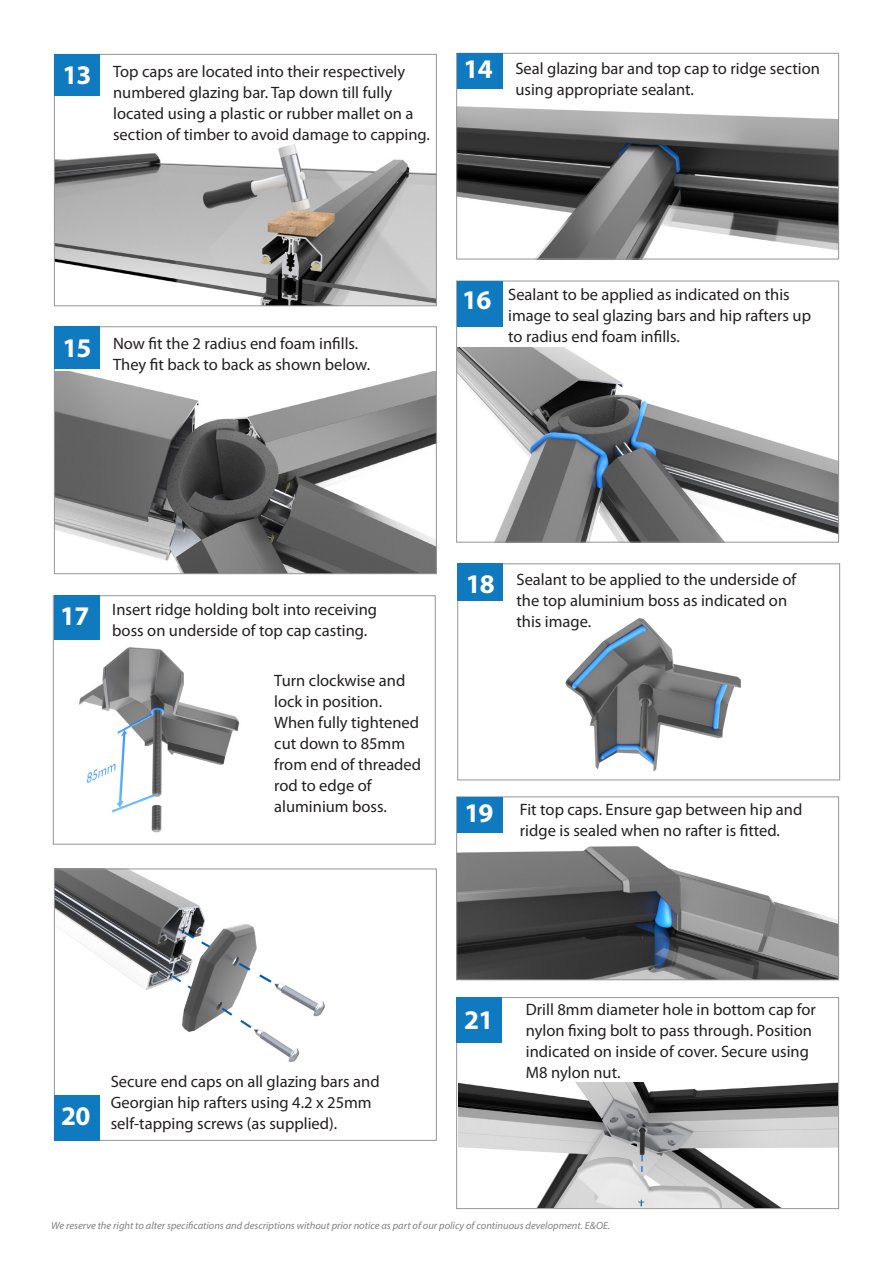
<style>
.page{position:relative;width:893px;height:1263px;background:#fff}
.page>*{position:absolute;margin:0;border:0;box-sizing:border-box;transform-origin:0 0}
.t1{font:700 27px "Myriad Pro";letter-spacing:-.03em;color:#fff}
.t2{font:16.5px/21px "Myriad Pro";color:#231f20}
.Caption_disclaimer{font:italic 10.5px "Myriad Pro";color:#808083}
</style>
<div class="page">
<img style="left:565px;top:618px;width:176px;height:154px">
<div style="left:457px;top:563px;width:383px;height:217px;border:1px solid #939598"></div>
<div style="left:457px;top:563px;width:46px;height:37px;background:#107ac0"></div>
<img style="left:458px;top:347px;width:379px;height:193px">
<div style="left:456px;top:281px;width:383px;height:261px;border:1px solid #939598"></div>
<div style="left:457px;top:281px;width:46px;height:45px;background:#107ac0"></div>
<img style="left:458px;top:846px;width:379px;height:132px">
<div style="left:456px;top:796px;width:383px;height:184px;border:1px solid #939598"></div>
<div style="left:457px;top:797px;width:46px;height:36px;background:#107ac0"></div>
<img style="left:458px;top:106px;width:379px;height:151px">
<div style="left:456px;top:53px;width:383px;height:206px;border:1px solid #939598"></div>
<div style="left:457px;top:54px;width:46px;height:35px;background:#107ac0"></div>
<div style="left:456px;top:997px;width:383px;height:212px;border:1px solid #939598"></div>
<div style="left:456px;top:997px;width:46px;height:46px;background:#107ac0"></div>
<img style="left:56px;top:870px;width:269px;height:192px">
<div style="left:54px;top:868px;width:383px;height:273px;border:1px solid #939598"></div>
<div style="left:54px;top:1095px;width:46px;height:46px;background:#107ac0"></div>
<img style="left:79px;top:647px;width:161px;height:186px">
<div style="left:53px;top:595px;width:383px;height:249px;border:1px solid #939598"></div>
<div style="left:54px;top:595px;width:46px;height:45px;background:#107ac0"></div>
<img style="left:459px;top:1082px;width:379px;height:126px">
<img style="left:56px;top:371px;width:379px;height:201px">
<div style="left:54px;top:326px;width:383px;height:248px;border:1px solid #939598"></div>
<div style="left:54px;top:326px;width:46px;height:43px;background:#107ac0"></div>
<img style="left:56px;top:144px;width:379px;height:160px">
<div style="left:54px;top:54px;width:383px;height:252px;border:1px solid #939598"></div>
<div style="left:54px;top:54px;width:46px;height:41px;background:#107ac0"></div>
<p class="t1" style="left:62px;top:58px;width:31px">13</p>
<p class="t2" style="left:113px;top:60px;width:318px">Top caps are located into their respectively numbered glazing bar. Tap down till fully located using a plastic or rubber mallet on a section of timber to avoid damage to capping.</p>
<p class="t1" style="left:464px;top:51px;width:31px">14</p>
<p class="t2" style="left:515px;top:58px;width:306px">Seal glazing bar and top cap to ridge section using appropriate sealant.</p>
<p class="t1" style="left:62px;top:330px;width:31px">15</p>
<p class="t2" style="left:113px;top:333px;width:247px">Now fit the 2 radius end foam infills.</p>
<p class="t2" style="left:113px;top:354px;width:259px">They fit back to back as shown below.</p>
<p class="t1" style="left:462px;top:283px;width:31px">16</p>
<p class="t2" style="left:508px;top:284px;width:304px">Sealant to be applied as indicated on this image to seal glazing bars and hip rafters up to radius end foam infills.</p>
<p class="t1" style="left:60px;top:598px;width:31px">17</p>
<p class="t2" style="left:112px;top:599px;width:266px">Insert ridge holding bolt into receiving</p>
<p class="t2" style="left:112px;top:620px;width:257px">boss on underside of top cap casting.</p>
<p class="t2" style="left:274px;top:670px;width:148px">Turn clockwise and lock in position.<br>When fully tightened cut down to 85mm from end of threaded rod to edge of aluminium boss.</p>
<p class="t1" style="left:466px;top:566px;width:31px">18</p>
<p class="t2" style="left:516px;top:569px;width:281px">Sealant to be applied to the underside of the top aluminium boss as indicated on</p>
<p class="t2" style="left:516px;top:611px;width:76px">this image.</p>
<p class="t1" style="left:464px;top:796px;width:31px">19</p>
<p class="t2" style="left:520px;top:799px;width:284px">Fit top caps. Ensure gap between hip and ridge is sealed when no rafter is fitted.</p>
<p class="t1" style="left:61px;top:1099px;width:31px">20</p>
<p class="t2" style="left:111px;top:1071px;width:270px">Secure end caps on all glazing bars and<br>Georgian hip rafters using 4.2 x 25mm self-tapping screws (as supplied).</p>
<p class="t1" style="left:464px;top:1002px;width:31px">21</p>
<p class="t2" style="left:526px;top:998px;width:292px">Drill 8mm diameter hole in bottom cap for nylon fixing bolt to pass through. Position indicated on inside of cover. Secure using M8 nylon nut.</p>
<p class="Caption_disclaimer" style="left:51px;top:1219px;width:561px">We reserve the right to alter specifications and descriptions without prior notice as part of our policy of continuous development. E&amp;OE.</p>
</div>
